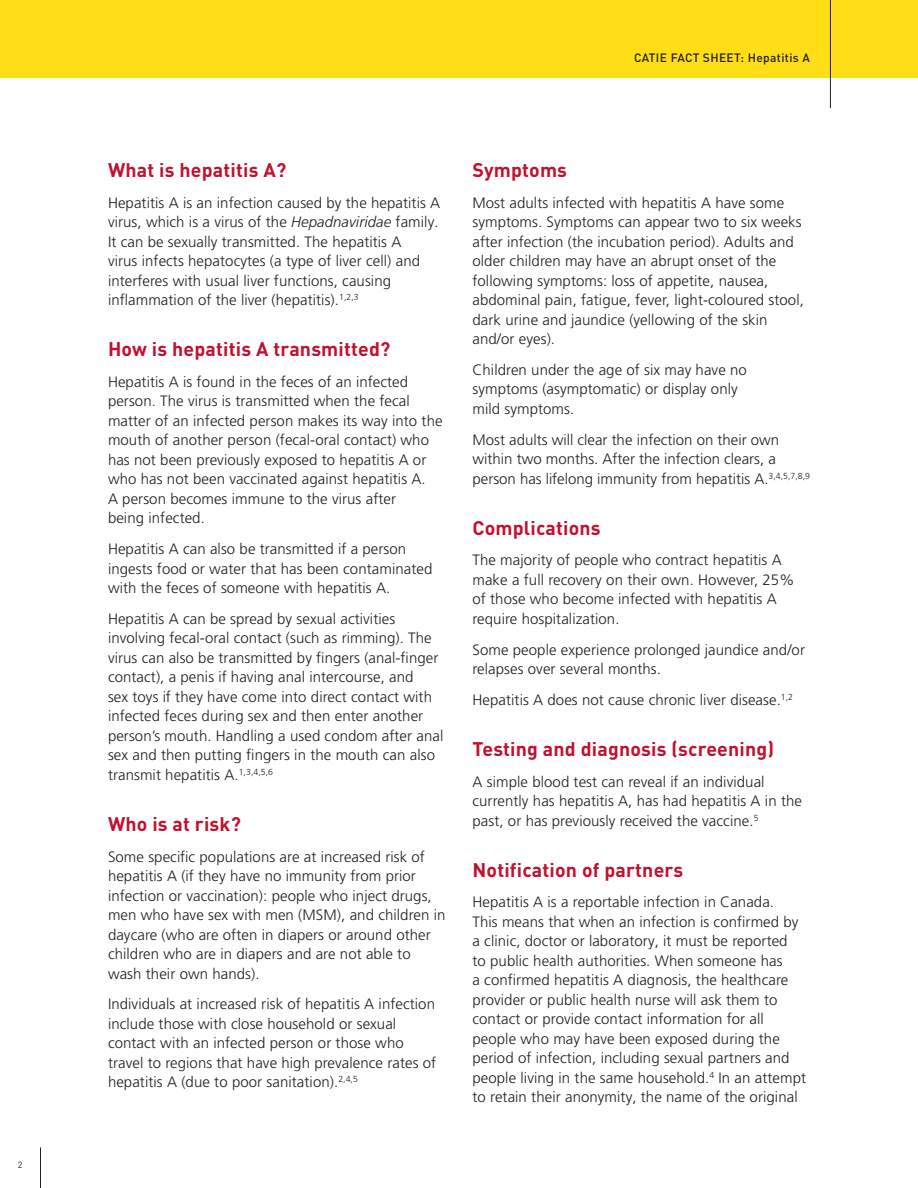
<style>
.page{position:relative;width:918px;height:1188px;background:#fff}
.page>*{position:absolute;margin:0;border:0;box-sizing:border-box;transform-origin:0 0}
.t1{font:700 19.5px "DINOT";letter-spacing:.01em;color:#c3102f}
.t2{font:300 15px/19.5px "Frutiger LT Pro";letter-spacing:.005em;color:#231f20}
.t3{font:500 12px "DINOT";letter-spacing:.03em;color:#231f20}
.t4{font:9px "DINOT";color:#231f20}
.s1{font-style:italic}
</style>
<div class="page">
<hr style="left:40px;top:1148px;width:1px;height:40px;background:#231f20">
<div style="left:0;top:0;width:918px;height:78px;background:#ffdd17"></div>
<hr style="left:830px;top:0;width:1px;height:108px;background:#231f20">
<p class="t4" style="left:18px;top:1158px;width:6px">2</p>
<p class="t3" style="left:634px;top:48px;width:177px">CATIE FACT SHEET: Hepatitis A</p>
<h1 class="t1" style="left:108px;top:155px;width:180px">What is hepatitis A?</h1>
<p class="t2" style="left:108px;top:193px;width:334px">Hepatitis A is an infection caused by the hepatitis A virus, which is a virus of the <span class="s1">Hepadnaviridae</span> family.<br>It can be sexually transmitted. The hepatitis A<br>virus infects hepatocytes (a type of liver cell) and interferes with usual liver functions, causing inflammation of the liver (hepatitis).<sup>1,2,3</sup></p>
<h1 class="t1" style="left:108px;top:334px;width:284px">How is hepatitis A transmitted?</h1>
<p class="t2" style="left:108px;top:372px;width:336px">Hepatitis A is found in the feces of an infected person. The virus is transmitted when the fecal matter of an infected person makes its way into the mouth of another person (fecal-oral contact) who has not been previously exposed to hepatitis A or who has not been vaccinated against hepatitis A.<br>A person becomes immune to the virus after<br>being infected.</p>
<p class="t2" style="left:108px;top:539px;width:326px">Hepatitis A can also be transmitted if a person ingests food or water that has been contaminated with the feces of someone with hepatitis A.</p>
<p class="t2" style="left:108px;top:609px;width:337px">Hepatitis A can be spread by sexual activities involving fecal-oral contact (such as rimming). The virus can also be transmitted by fingers (anal-finger contact), a penis if having anal intercourse, and<br>sex toys if they have come into direct contact with infected feces during sex and then enter another person’s mouth. Handling a used condom after anal sex and then putting fingers in the mouth can also transmit hepatitis A.<sup>1,3,4,5,6</sup></p>
<h1 class="t1" style="left:108px;top:809px;width:134px">Who is at risk?</h1>
<p class="t2" style="left:108px;top:847px;width:339px">Some specific populations are at increased risk of hepatitis A (if they have no immunity from prior infection or vaccination): people who inject drugs, men who have sex with men (MSM), and children in daycare (who are often in diapers or around other children who are in diapers and are not able to wash their own hands).</p>
<p class="t2" style="left:108px;top:995px;width:330px">Individuals at increased risk of hepatitis A infection include those with close household or sexual contact with an infected person or those who travel to regions that have high prevalence rates of hepatitis A (due to poor sanitation).<sup>2,4,5</sup></p>
<h1 class="t1" style="left:472px;top:155px;width:96px">Symptoms</h1>
<p class="t2" style="left:472px;top:193px;width:333px">Most adults infected with hepatitis A have some symptoms. Symptoms can appear two to six weeks after infection (the incubation period). Adults and older children may have an abrupt onset of the following symptoms: loss of appetite, nausea, abdominal pain, fatigue, fever, light-coloured stool, dark urine and jaundice (yellowing of the skin and/or eyes).</p>
<p class="t2" style="left:472px;top:360px;width:276px">Children under the age of six may have no symptoms (asymptomatic) or display only mild symptoms.</p>
<p class="t2" style="left:472px;top:430px;width:339px">Most adults will clear the infection on their own within two months. After the infection clears, a person has lifelong immunity from hepatitis A.<sup>3,4,5,7,8,9</sup></p>
<h1 class="t1" style="left:472px;top:512px;width:130px">Complications</h1>
<p class="t2" style="left:472px;top:551px;width:323px">The majority of people who contract hepatitis A make a full recovery on their own. However, 25% of those who become infected with hepatitis A require hospitalization.</p>
<p class="t2" style="left:472px;top:640px;width:334px">Some people experience prolonged jaundice and/or relapses over several months.</p>
<p class="t2" style="left:472px;top:690px;width:322px">Hepatitis A does not cause chronic liver disease.<sup>1,2</sup></p>
<h1 class="t1" style="left:473px;top:734px;width:303px">Testing and diagnosis (screening)</h1>
<p class="t2" style="left:473px;top:772px;width:331px">A simple blood test can reveal if an individual currently has hepatitis A, has had hepatitis A in the past, or has previously received the vaccine.<sup>5</sup></p>
<h1 class="t1" style="left:473px;top:854px;width:212px">Notification of partners</h1>
<p class="t2" style="left:472px;top:893px;width:335px">Hepatitis A is a reportable infection in Canada.<br>This means that when an infection is confirmed by a clinic, doctor or laboratory, it must be reported<br>to public health authorities. When someone has<br>a confirmed hepatitis A diagnosis, the healthcare provider or public health nurse will ask them to contact or provide contact information for all people who may have been exposed during the period of infection, including sexual partners and people living in the same household.<sup>4</sup> In an attempt to retain their anonymity, the name of the original</p>
</div>
